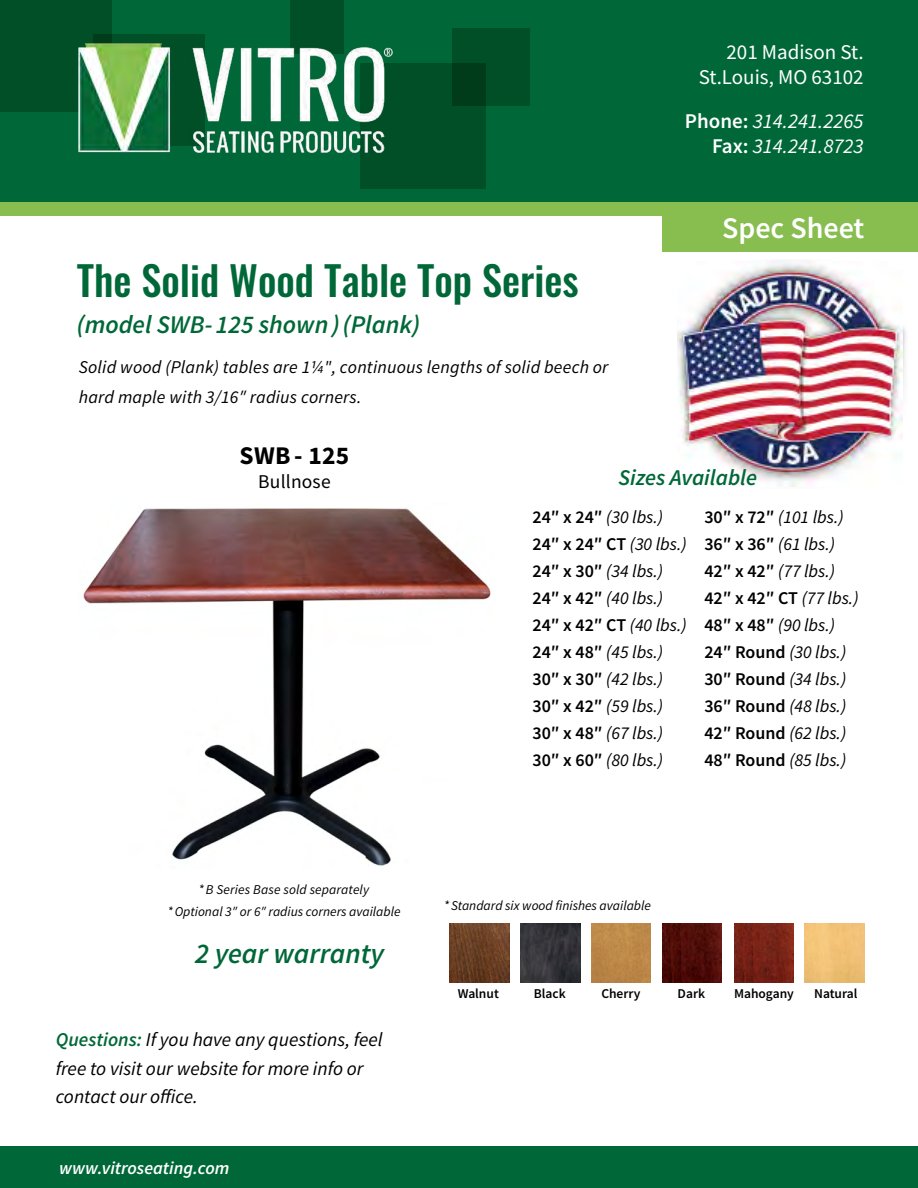
<style>
.page{position:relative;width:918px;height:1188px;background:#fff}
.page>*{position:absolute;margin:0;border:0;box-sizing:border-box;transform-origin:0 0}
.t1{font:500 40.5px "Oswald";color:#006838}
.t2{font:600 30px "Source Sans Pro";color:#fff}
.t3{font:italic 600 28.5px "Source Sans Pro";color:#006838}
.t4{font:italic 600 25.5px "Source Sans Pro";color:#006838}
.t5{font:700 25.5px "Source Sans Pro";letter-spacing:.01em;color:#000}
.t6{font:italic 600 22.5px "Source Sans Pro";color:#006838}
.t7{font:italic 21px/25.2px "Source Sans Pro";color:#fff;text-align:right}
.t8{font:21px/25.2px "Source Sans Pro";color:#fff;text-align:right}
.t9{font:italic 19.5px/28.5px "Source Sans Pro";color:#000}
.t10{font:19.5px "Source Sans Pro";letter-spacing:.01em;color:#000}
.t11{font:italic 18px/27px "Source Sans Pro";letter-spacing:.01em;color:#000}
.t12{font:italic 600 18px "Source Sans Pro";color:#fff}
.t13{font:italic 13.5px "Source Sans Pro";color:#000}
.t14{font:600 13.5px "Source Sans Pro";color:#000}
.s1{font-weight:600;font-style:normal}
.s2{font-weight:600;color:#006838}
</style>
<div class="page">
<img style="left:677px;top:262px;width:225px;height:225px">
<div style="left:0;top:0;width:918px;height:205px;background:#006838"></div>
<div style="left:0;top:0;width:112px;height:112px;background:#004f26"></div>
<div style="left:290px;top:0;width:54px;height:54px;background:#004f26"></div>
<div style="left:360px;top:63px;width:126px;height:126px;background:#004f26"></div>
<div style="left:452px;top:29px;width:77px;height:77px;background:linear-gradient(to right,#00421e,#005228)"></div>
<div style="left:0;top:202px;width:918px;height:14px;background:#88bd50"></div>
<div style="left:0;top:1147px;width:918px;height:41px;background:#006838"></div>
<div style="left:662px;top:204px;width:256px;height:48px;background:#88bd50"></div>
<img style="left:520px;top:923px;width:60px;height:60px">
<img style="left:450px;top:923px;width:59px;height:60px">
<img style="left:591px;top:923px;width:59px;height:60px">
<img style="left:662px;top:923px;width:59px;height:60px">
<img style="left:735px;top:923px;width:59px;height:60px">
<img style="left:805px;top:923px;width:59px;height:60px">
<img style="left:78px;top:35px;width:315px;height:118px">
<img style="left:83px;top:508px;width:408px;height:358px">
<p class="t8" style="left:699px;top:40px;width:166px">201 Madison St.<br>St.Louis, MO 63102</p>
<p class="t7" style="left:685px;top:108px;width:180px"><span class="s1">Phone:</span> 314.241.2265<br><span class="s1">Fax:</span> 314.241.8723</p>
<h1 class="t1" style="left:77px;top:259px;width:503px">The Solid Wood Table Top Series</h1>
<h3 class="t4" style="left:77px;top:308px;width:345px">(model SWB- 125 shown ) (Plank)</h3>
<p class="t11" style="left:79px;top:352px;width:531px;line-height:30.3px">Solid wood (Plank) tables are 1¼", continuous lengths of solid beech or hard maple with 3/16″ radius corners.</p>
<h2 class="t2" style="left:722px;top:208px;width:144px">Spec Sheet</h2>
<h3 class="t5" style="left:240px;top:438px;width:111px">SWB- 125</h3>
<p class="t10" style="left:258px;top:469px;width:74px">Bullnose</p>
<p class="t6" style="left:619px;top:463px;width:140px">Sizes Available</p>
<p class="t11" style="left:532px;top:504px;width:156px"><span class="s1">24″ x 24″</span> (30 lbs.)<br><span class="s1">24″ x 24″ CT</span> (30 lbs.)<br><span class="s1">24″ x 30″</span> (34 lbs.)<br><span class="s1">24″ x 42″</span> (40 lbs.)<br><span class="s1">24″ x 42″ CT</span> (40 lbs.)<br><span class="s1">24″ x 48″</span> (45 lbs.)<br><span class="s1">30″ x 30″</span> (42 lbs.)<br><span class="s1">30″ x 42″</span> (59 lbs.)<br><span class="s1">30″ x 48″</span> (67 lbs.)<br><span class="s1">30″ x 60″</span> (80 lbs.)</p>
<p class="t11" style="left:704px;top:504px;width:156px"><span class="s1">30″ x 72″</span> (101 lbs.)<br><span class="s1">36″ x 36″</span> (61 lbs.)<br><span class="s1">42″ x 42″</span> (77 lbs.)<br><span class="s1">42″ x 42″ CT</span> (77 lbs.)<br><span class="s1">48″ x 48″</span> (90 lbs.)<br><span class="s1">24″ Round</span> (30 lbs.)<br><span class="s1">30″ Round</span> (34 lbs.)<br><span class="s1">36″ Round</span> (48 lbs.)<br><span class="s1">42″ Round</span> (62 lbs.)<br><span class="s1">48″ Round</span> (85 lbs.)</p>
<p class="t13" style="left:198px;top:881px;width:172px">*B Series Base sold separately</p>
<p class="t13" style="left:168px;top:903px;width:235px">*Optional 3″ or 6″ radius corners available</p>
<h3 class="t3" style="left:195px;top:935px;width:191px">2 year warranty</h3>
<p class="t9" style="left:56px;top:1025px;width:328px"><span class="s2">Questions:</span> If you have any questions, feel free to visit our website for more info or contact our office.</p>
<p class="t12" style="left:59px;top:1156px;width:172px">www.vitroseating.com</p>
<p class="t13" style="left:444px;top:897px;width:209px">*Standard six wood finishes available</p>
<p class="t14" style="left:458px;top:985px;width:43px">Walnut</p>
<p class="t14" style="left:534px;top:985px;width:33px">Black</p>
<p class="t14" style="left:601px;top:985px;width:41px">Cherry</p>
<p class="t14" style="left:678px;top:985px;width:29px">Dark</p>
<p class="t14" style="left:734px;top:985px;width:61px">Mahogany</p>
<p class="t14" style="left:814px;top:985px;width:45px">Natural</p>
</div>
